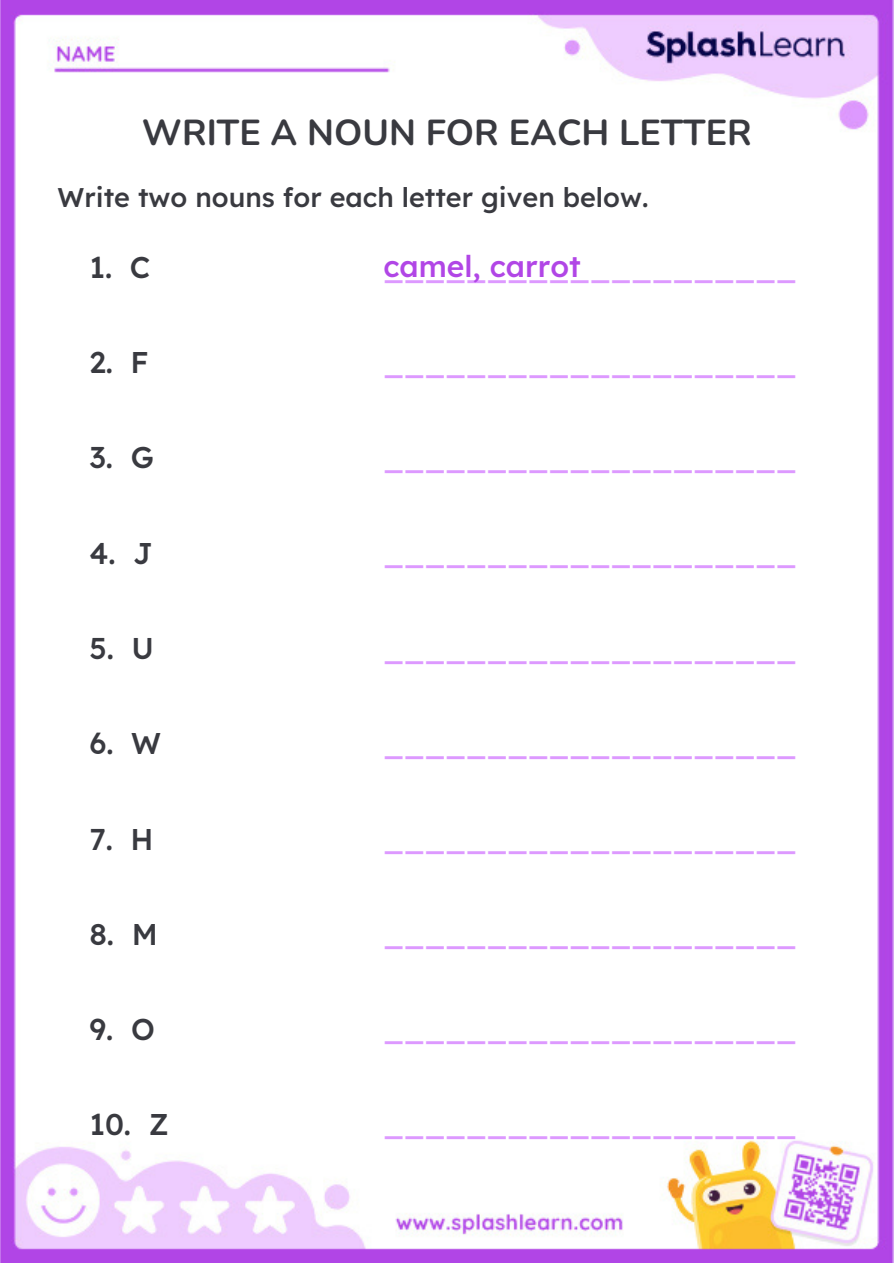
<style>
.page{position:relative;width:894px;height:1263px;background:#fff}
.page>*{position:absolute;margin:0;border:0;box-sizing:border-box;transform-origin:0 0}
.t1{font:700 36px "Nunito";color:#393a40}
.t2{font:500 30px "Lexend";color:#d9f}
.t3{font:500 30px "Lexend";color:#393a40}
.t4{font:500 30px "Lexend";color:#b146e6}
.t5{font:500 27px "Lexend";color:#393a40}
</style>
<div class="page">
<img style="left:0;top:1px;width:893px;height:1261px">
<h1 class="t1" style="left:142px;top:108px;width:611px">WRITE A NOUN FOR EACH LETTER</h1>
<p class="t5" style="left:58px;top:180px;width:592px">Write two nouns for each letter given below.</p>
<p class="t3" style="left:89px;top:248px;width:62px">1. C</p>
<p class="t3" style="left:89px;top:343px;width:61px">2. F</p>
<h2 class="t3" style="left:89px;top:438px;width:66px">3. G</h2>
<p class="t3" style="left:89px;top:533px;width:65px">4. J</p>
<p class="t3" style="left:89px;top:629px;width:66px">5. U</p>
<h2 class="t3" style="left:89px;top:724px;width:73px">6. W</h2>
<p class="t3" style="left:89px;top:819px;width:66px">7. H</p>
<h2 class="t3" style="left:89px;top:915px;width:70px">8. M</h2>
<p class="t3" style="left:89px;top:1010px;width:67px">9. O</p>
<h2 class="t3" style="left:89px;top:1105px;width:81px">10. Z</h2>
<h2 class="t4" style="left:383px;top:247px;width:199px">camel, carrot</h2>
<h2 class="t2" style="left:383px;top:248px;width:415px">____________________</h2>
<h2 class="t2" style="left:383px;top:343px;width:415px">____________________</h2>
<p class="t2" style="left:383px;top:438px;width:415px">____________________</p>
<p class="t2" style="left:383px;top:533px;width:415px">____________________</p>
<h2 class="t2" style="left:383px;top:628px;width:415px">____________________</h2>
<p class="t2" style="left:383px;top:723px;width:415px">____________________</p>
<h2 class="t2" style="left:383px;top:818px;width:415px">____________________</h2>
<p class="t2" style="left:383px;top:914px;width:415px">____________________</p>
<h2 class="t2" style="left:383px;top:1009px;width:415px">____________________</h2>
<p class="t2" style="left:383px;top:1104px;width:415px">____________________</p>
</div>
